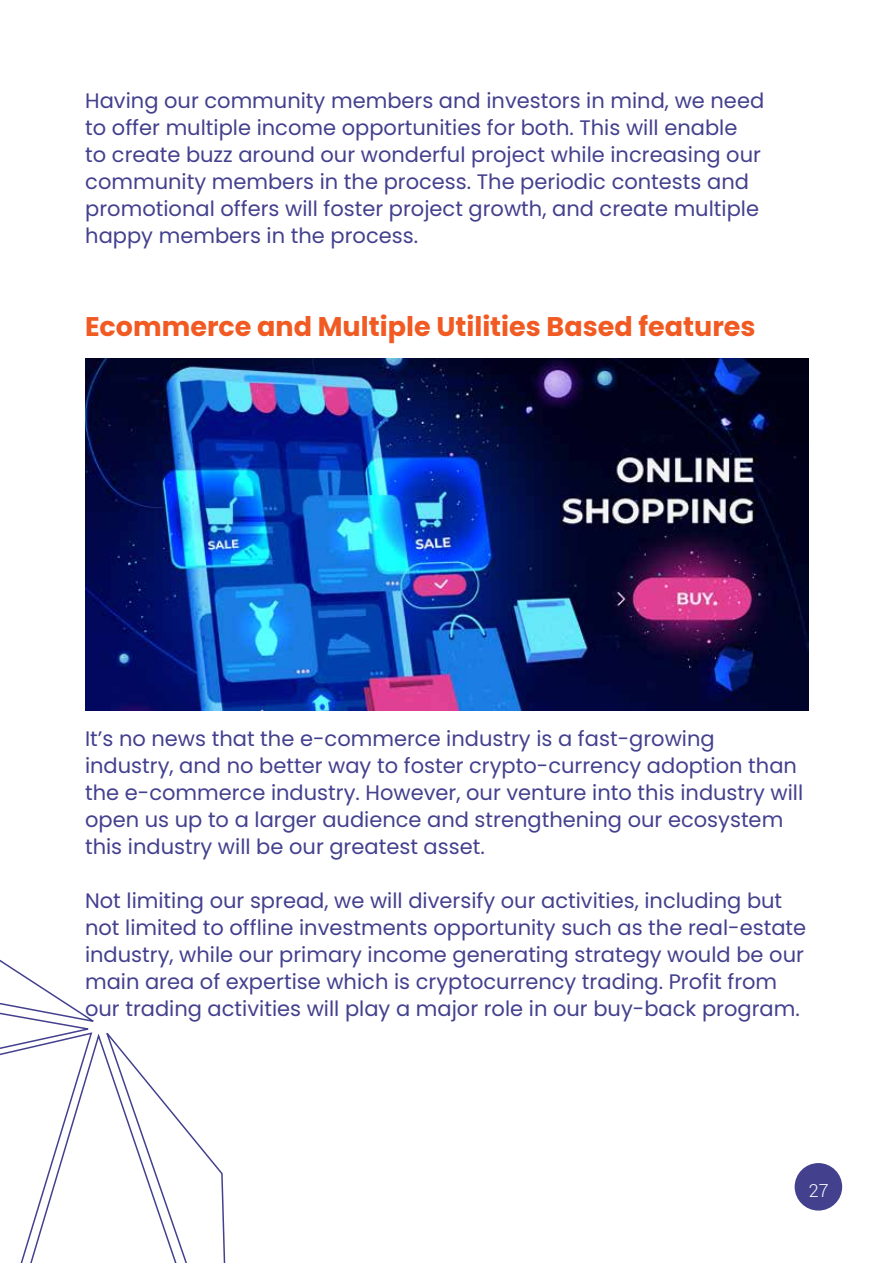
<style>
.page{position:relative;width:893px;height:1263px;background:#fff}
.page>*{position:absolute;margin:0;border:0;box-sizing:border-box;transform-origin:0 0}
.t1{font:700 27px "Poppins";color:#f15a22}
.t2{font:21px/27px "Poppins";color:#43408e}
.t3{font:300 18px "Roboto";color:#fff}
</style>
<div class="page">
<div style="left:795px;top:1163px;width:47px;height:47px;background:#43408e;border-radius:50%"></div>
<img style="left:85px;top:359px;width:723px;height:351px">
<svg style="left:103px;top:1032px;width:123px;height:231px"></svg>
<svg style="left:0;top:959px;width:95px;height:304px"></svg>
<p class="t2" style="left:85px;top:87px;width:680px">Having our community members and investors in mind, we need to offer multiple income opportunities for both. This will enable<br>to create buzz around our wonderful project while increasing our community members in the process. The periodic contests and promotional offers will foster project growth, and create multiple happy members in the process.</p>
<p class="t1" style="left:85px;top:311px;width:672px">Ecommerce and Multiple Utilities Based features</p>
<p class="t2" style="left:85px;top:725px;width:720px">It’s no news that the e-commerce industry is a fast-growing industry, and no better way to foster crypto-currency adoption than the e-commerce industry. However, our venture into this industry will open us up to a larger audience and strengthening our ecosystem this industry will be our greatest asset.</p>
<p class="t2" style="left:85px;top:887px;width:723px">Not limiting our spread, we will diversify our activities, including but not limited to offline investments opportunity such as the real-estate industry, while our primary income generating strategy would be our main area of expertise which is cryptocurrency trading. Profit from our trading activities will play a major role in our buy-back program.</p>
<p class="t3" style="left:809px;top:1178px;width:21px">27</p>
</div>
